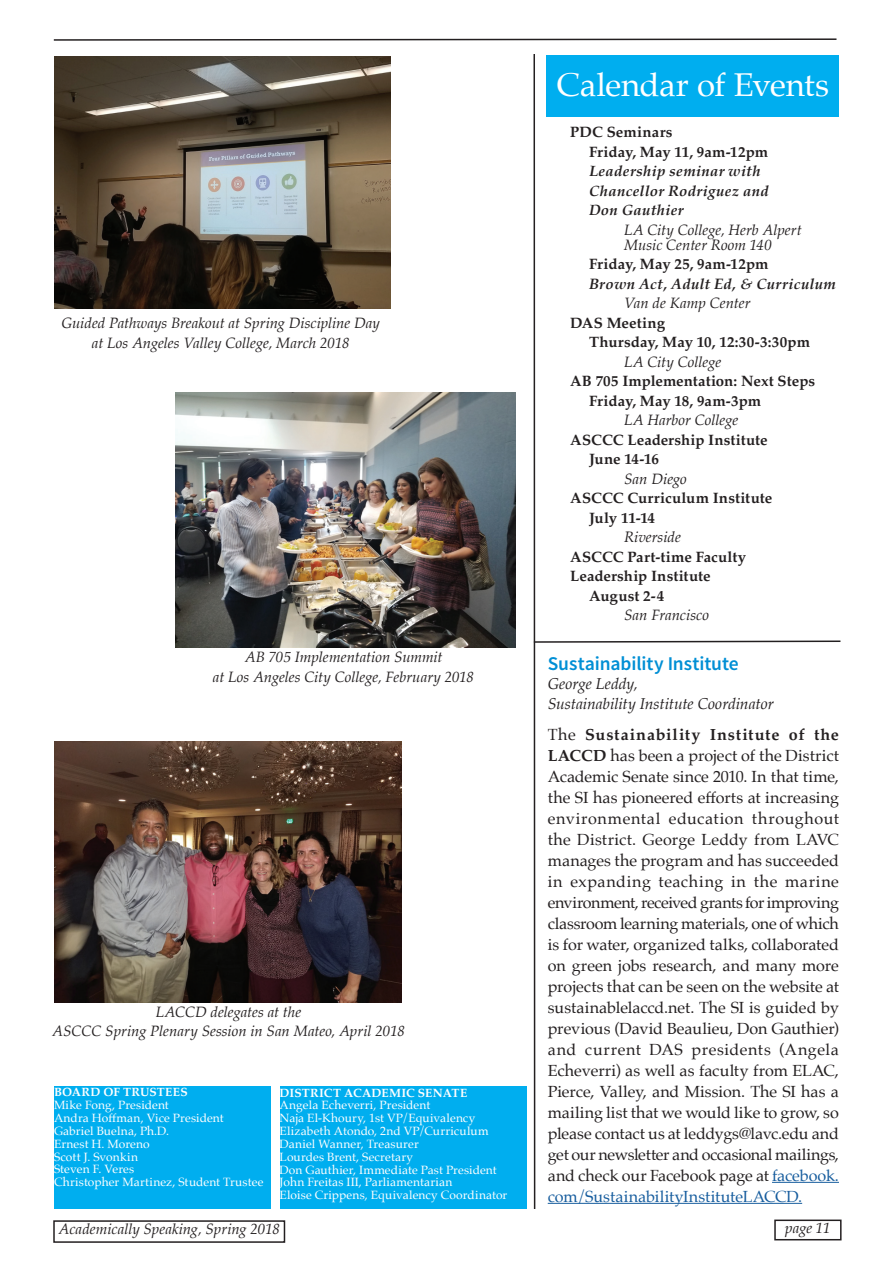
<style>
.page{position:relative;width:893px;height:1263px;background:#fff}
.page>*{position:absolute;margin:0;border:0;box-sizing:border-box;transform-origin:0 0}
.t1{font:33px "Palatino";letter-spacing:-.015em;color:#fff}
.t2{font:600 19.5px "Source Sans Pro";letter-spacing:-.005em;color:#008fd5}
.t3{font:16.2px/21px "Palatino";letter-spacing:-.005em;color:#231f20;text-align:justify}
.t4{font:italic 15.75px/19.5px "Palatino";letter-spacing:-.005em;color:#231f20}
.t5{font:italic 15px/19.5px "Palatino";color:#231f20;text-align:center}
.t6{font:700 15px/19.5px "Palatino";letter-spacing:.005em;color:#231f20}
.t7{font:italic 700 15px/19.5px "Palatino";letter-spacing:.02em;color:#231f20}
.t8{font:12px/12.9px "Palatino";letter-spacing:.005em;color:#fff}
.t9{font:700 12px "Palatino";letter-spacing:.015em;color:#fff}
.s1{font-weight:700}
.s2{color:#175d9e}
</style>
<div class="page">
<hr style="left:533px;top:54px;width:2px;height:1155px;background:#231f20">
<svg style="left:53px;top:38px;width:784px;height:3px"></svg>
<div style="left:547px;top:55px;width:292px;height:61px;background:#00aeef"></div>
<div style="left:280px;top:1087px;width:246px;height:122px;background:#00aeef"></div>
<div style="left:54px;top:1086px;width:217px;height:123px;background:#00aeef"></div>
<svg style="left:533px;top:640px;width:308px;height:3px"></svg>
<hr style="left:772px;top:1182px;width:67px;height:1px;background:#175d9e">
<hr style="left:548px;top:1203px;width:254px;height:1px;background:#175d9e">
<img style="left:175px;top:392px;width:341px;height:256px">
<div style="left:53px;top:1220px;width:232px;height:23px;border:2px solid #231f20"></div>
<img style="left:55px;top:57px;width:336px;height:252px">
<img style="left:54px;top:742px;width:347px;height:260px">
<div style="left:774px;top:1219px;width:68px;height:21px;border:2px solid #231f20"></div>
<p class="t5" style="left:61px;top:313px;width:320px">Guided Pathways Breakout at Spring Discipline Day at Los Angeles Valley College, March 2018</p>
<p class="t5" style="left:213px;top:647px;width:263px">AB 705 Implementation Summit<br>at Los Angeles City College, February 2018</p>
<p class="t5" style="left:52px;top:1001px;width:354px">LACCD delegates at the<br>ASCCC Spring Plenary Session in San Mateo, April 2018</p>
<p class="t9" style="left:54px;top:1082px;width:135px">BOARD OF TRUSTEES</p>
<p class="t8" style="left:54px;top:1098px;width:211px">Mike Fong, President<br>Andra Hoffman, Vice President<br>Gabriel Buelna, Ph.D.<br>Ernest H. Moreno<br>Scott J. Svonkin<br>Steven F. Veres<br>Christopher Martinez, Student Trustee</p>
<p class="t9" style="left:280px;top:1082px;width:189px">DISTRICT ACADEMIC SENATE</p>
<p class="t8" style="left:280px;top:1099px;width:229px">Angela Echeverri, President<br>Naja El-Khoury, 1st VP/Equivalency Elizabeth Atondo, 2nd VP/Curriculum Daniel Wanner, Treasurer<br>Lourdes Brent, Secretary<br>Don Gauthier, Immediate Past President John Freitas III, Parliamentarian<br>Eloise Crippens, Equivalency Coordinator</p>
<p class="t5" style="left:59px;top:1219px;width:223px">Academically Speaking, Spring 2018</p>
<h1 class="t1" style="left:557px;top:57px;width:274px">Calendar of Events</h1>
<p class="t6" style="left:589px;top:122px;width:181px;text-indent:-19px">PDC Seminars<br>Friday, May 11, 9am-12pm</p>
<p class="t7" style="left:589px;top:161px;width:181px">Leadership seminar with<br>Chancellor Rodriguez and<br>Don Gauthier</p>
<p class="t5" style="left:624px;top:222px;width:179px;line-height:15px;text-align:left">LA City College, Herb Alpert<br>Music Center Room 140</p>
<p class="t6" style="left:589px;top:254px;width:181px">Friday, May 25, 9am-12pm</p>
<p class="t7" style="left:589px;top:274px;width:248px">Brown Act, Adult Ed, &amp; Curriculum</p>
<p class="t5" style="left:624px;top:293px;width:128px">Van de Kamp Center</p>
<p class="t6" style="left:589px;top:313px;width:223px;text-indent:-19px">DAS Meeting<br>Thursday, May 10, 12:30-3:30pm</p>
<p class="t5" style="left:624px;top:352px;width:98px">LA City College</p>
<p class="t6" style="left:589px;top:371px;width:228px;text-indent:-19px">AB 705 Implementation: Next Steps<br>Friday, May 18, 9am-3pm</p>
<p class="t5" style="left:624px;top:410px;width:115px">LA Harbor College</p>
<p class="t6" style="left:589px;top:430px;width:180px;text-indent:-19px">ASCCC Leadership Institute<br>June 14-16</p>
<p class="t5" style="left:624px;top:469px;width:64px">San Diego</p>
<p class="t6" style="left:589px;top:488px;width:185px;text-indent:-19px">ASCCC Curriculum Institute<br>July 11-14</p>
<p class="t5" style="left:624px;top:527px;width:58px">Riverside</p>
<p class="t6" style="left:570px;top:547px;width:177px">ASCCC Part-time Faculty</p>
<p class="t6" style="left:570px;top:566px;width:142px">Leadership Institute</p>
<p class="t6" style="left:589px;top:586px;width:77px">August 2-4</p>
<p class="t5" style="left:624px;top:605px;width:86px">San Francisco</p>
<p class="t2" style="left:548px;top:652px;width:192px">Sustainability Institute</p>
<p class="t4" style="left:548px;top:674px;width:228px">George Leddy,<br>Sustainability Institute Coordinator</p>
<p class="t3" style="left:548px;top:723px;width:293px">The <span class="s1">Sustainability Institute of the LACCD</span> has been a project of the District Academic Senate since 2010. In that time, the SI has pioneered efforts at increasing environmental education throughout the District. George Leddy from LAVC manages the program and has succeeded in expanding teaching in the marine environment, received grants for improving classroom learning materials, one of which is for water, organized talks, collaborated on green jobs research, and many more projects that can be seen on the website at sustainablelaccd.net. The SI is guided by previous (David Beaulieu, Don Gauthier) and current DAS presidents (Angela Echeverri) as well as faculty from ELAC, Pierce, Valley, and Mission. The SI has a mailing list that we would like to grow, so please contact us at leddygs@lavc.edu and get our newsletter and occasional mailings, and check our Facebook page at <span class="s2">facebook. com/SustainabilityInstituteLACCD.</span></p>
<p class="t5" style="left:785px;top:1218px;width:47px">page 11</p>
</div>
